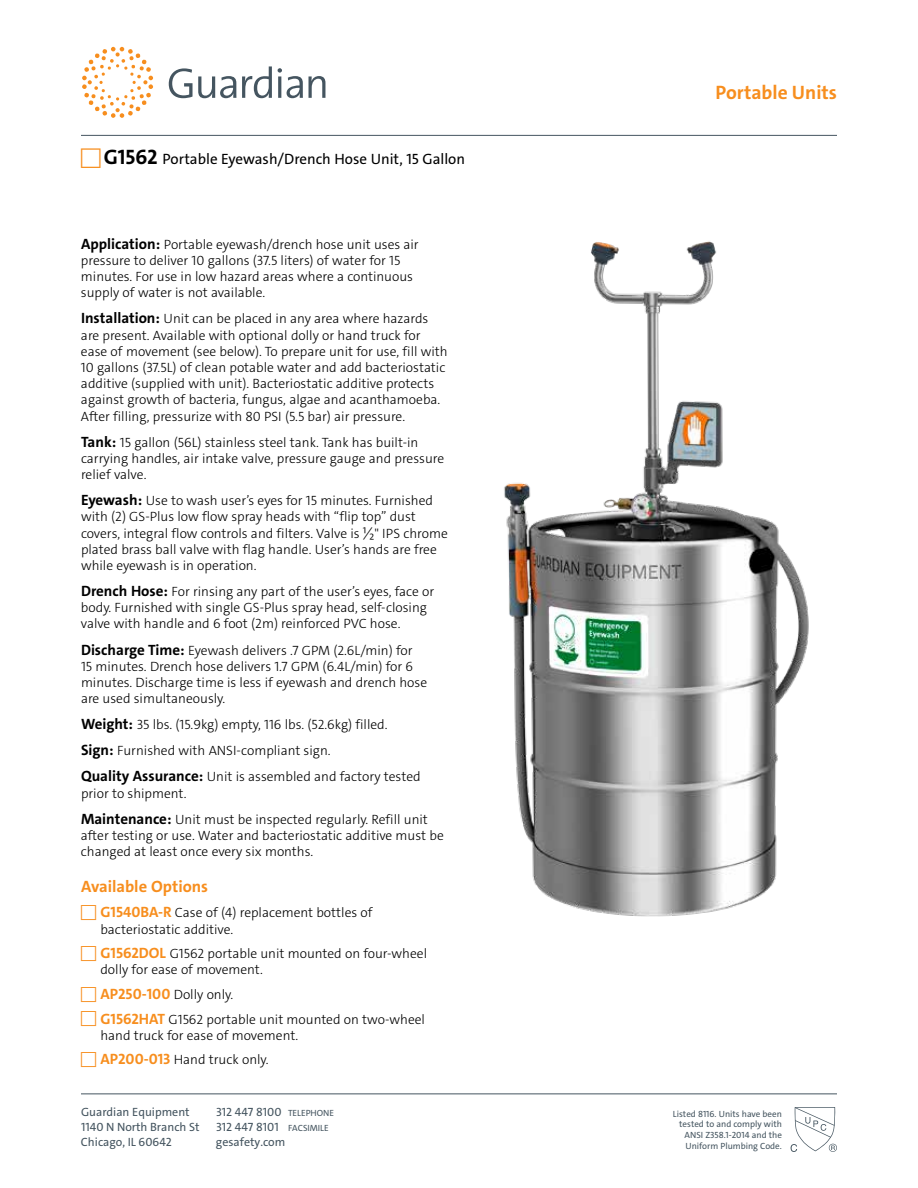
<style>
.page{position:relative;width:918px;height:1188px;background:#fff}
.page>*{position:absolute;margin:0;border:0;box-sizing:border-box;transform-origin:0 0}
.t1{font:700 19.5px "The Sans C4 s";color:#f78e1e}
.t2{font:700 16.5px "The Sans C4 s";color:#f78e1e}
.t3{font:15px "The Sans C4 s";color:#000}
.t4{font:300 13.5px/16.2px "The Sans C4 s";color:#000}
.t5{font:12px "The Sans C4 s";color:#455560}
.t6{font:9px/10.8px "The Sans C4 s";color:#455560;text-align:right}
.s1{font-weight:700;font-size:21px}
.s2{font-weight:700;font-size:15px}
.s3{font-weight:700;font-size:15px;color:#f78e1e}
.s4{font-size:9px}
</style>
<div class="page">
<hr style="left:81px;top:1094px;width:756px;height:1px;background:#455560">
<svg style="left:242px;top:66px;width:30px;height:32px"></svg>
<svg style="left:278px;top:68px;width:25px;height:30px"></svg>
<svg style="left:309px;top:76px;width:16px;height:22px"></svg>
<svg style="left:169px;top:68px;width:67px;height:30px"></svg>
<svg style="left:82px;top:47px;width:71px;height:71px"></svg>
<hr style="left:81px;top:135px;width:756px;height:1px;background:#455560">
<svg style="left:791px;top:1107px;width:46px;height:45px"></svg>
<img style="left:504px;top:241px;width:305px;height:676px">
<p class="t3" style="left:104px;top:149px;width:363px"><span class="s1">G1562</span> Portable Eyewash/Drench Hose Unit, 15 Gallon</p>
<p class="t4" style="left:81px;top:236px;width:339px"><span class="s2">Application:</span> Portable eyewash/drench hose unit uses air pressure to deliver 10 gallons (37.5 liters) of water for 15 minutes. For use in low hazard areas where a continuous supply of water is not available.</p>
<p class="t4" style="left:81px;top:311px;width:368px"><span class="s2">Installation:</span> Unit can be placed in any area where hazards are present. Available with optional dolly or hand truck for ease of movement (see below). To prepare unit for use, fill with 10 gallons (37.5L) of clean potable water and add bacteriostatic additive (supplied with unit). Bacteriostatic additive protects against growth of bacteria, fungus, algae and acanthamoeba.<br>After filling, pressurize with 80 PSI (5.5 bar) air pressure.</p>
<p class="t4" style="left:81px;top:434px;width:365px"><span class="s2">Tank:</span> 15 gallon (56L) stainless steel tank. Tank has built-in carrying handles, air intake valve, pressure gauge and pressure relief valve.</p>
<p class="t4" style="left:81px;top:493px;width:368px"><span class="s2">Eyewash:</span> Use to wash user’s eyes for 15 minutes. Furnished with (2) GS-Plus low flow spray heads with “flip top” dust covers, integral flow controls and filters. Valve is ½" IPS chrome plated brass ball valve with flag handle. User’s hands are free while eyewash is in operation.</p>
<p class="t4" style="left:81px;top:584px;width:355px"><span class="s2">Drench Hose:</span> For rinsing any part of the user’s eyes, face or body. Furnished with single GS-Plus spray head, self-closing valve with handle and 6 foot (2m) reinforced PVC hose.</p>
<p class="t4" style="left:81px;top:642px;width:348px"><span class="s2">Discharge Time:</span> Eyewash delivers .7 GPM (2.6L/min) for<br>15 minutes. Drench hose delivers 1.7 GPM (6.4L/min) for 6 minutes. Discharge time is less if eyewash and drench hose are used simultaneously.</p>
<p class="t4" style="left:81px;top:712px;width:341px;line-height:26.1px"><span class="s2">Weight:</span> 35 lbs. (15.9kg) empty, 116 lbs. (52.6kg) filled.<br><span class="s2">Sign:</span> Furnished with ANSI-compliant sign.<br><span class="s2">Quality Assurance:</span> Unit is assembled and factory tested</p>
<p class="t4" style="left:81px;top:780px;width:348px;line-height:26.1px">prior to shipment.<br><span class="s2">Maintenance:</span> Unit must be inspected regularly. Refill unit</p>
<p class="t4" style="left:81px;top:827px;width:364px">after testing or use. Water and bacteriostatic additive must be changed at least once every six months.</p>
<p class="t2" style="left:81px;top:876px;width:129px">Available Options</p>
<p class="t4" style="left:100px;top:904px;width:274px"><span class="s3">G1540BA-R</span> Case of (4) replacement bottles of bacteriostatic additive.</p>
<p class="t4" style="left:100px;top:946px;width:328px"><span class="s3">G1562DOL</span> G1562 portable unit mounted on four-wheel dolly for ease of movement.</p>
<p class="t4" style="left:100px;top:982px;width:326px;line-height:24.6px"><span class="s3">AP250-100</span> Dolly only.<br><span class="s3">G1562HAT</span> G1562 portable unit mounted on two-wheel</p>
<p class="t4" style="left:100px;top:1023px;width:199px;line-height:24.6px">hand truck for ease of movement.<br><span class="s3">AP200-013</span> Hand truck only.</p>
<p class="t5" style="left:81px;top:1104px;width:110px">Guardian Equipment</p>
<p class="t5" style="left:216px;top:1104px;width:120px">312 447 8100 <span class="s4">TELEPHONE</span></p>
<p class="t5" style="left:81px;top:1119px;width:120px">1140 N North Branch St</p>
<p class="t5" style="left:216px;top:1119px;width:114px">312 447 8101 <span class="s4">FACSIMILE</span></p>
<p class="t5" style="left:81px;top:1134px;width:93px">Chicago, IL 60642</p>
<p class="t5" style="left:216px;top:1134px;width:71px">gesafety.com</p>
<h1 class="t1" style="left:716px;top:80px;width:123px">Portable Units</h1>
<p class="t6" style="left:673px;top:1108px;width:110px">Listed 8116. Units have been tested to and comply with<br>ANSI Z358.1-2014 and the<br>Uniform Plumbing Code.</p>
</div>
